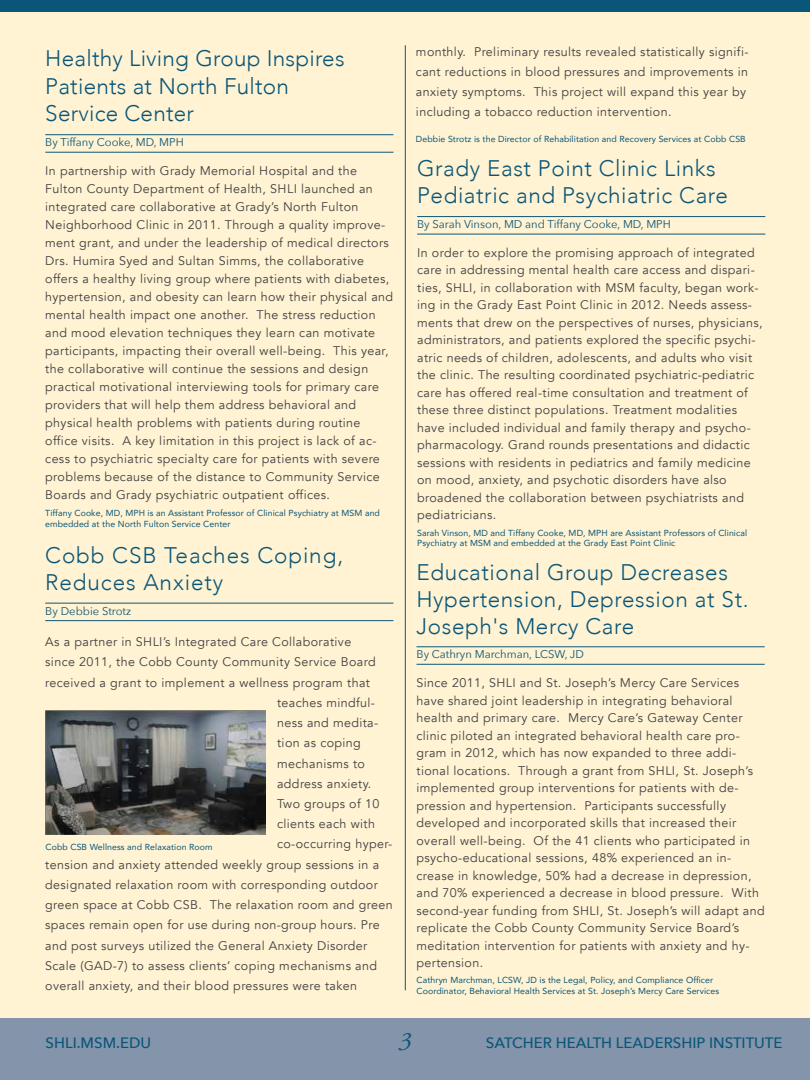
<style>
.page{position:relative;width:810px;height:1080px;background:#fff3d3}
.page>*{position:absolute;margin:0;border:0;box-sizing:border-box;transform-origin:0 0}
.t1{font:italic 25px "Adobe Garamond Pro";color:#0a5678}
.t2{font:300 22.5px/27px "Avenir";letter-spacing:.025em;color:#0a5678}
.t3{font:500 15px "Avenir Next";color:#0a5678}
.t4{font:12.5px/17.5px "Avenir";letter-spacing:.03em;color:#414042}
.t5{font:11.25px "Avenir Next";color:#0d5677}
.t6{font:8.75px/10.5px "Avenir";letter-spacing:.01em;color:#0a5678}
</style>
<div class="page">
<div style="left:0;top:1018px;width:810px;height:62px;background:#8394ab"></div>
<hr style="left:0;top:0;width:1px;height:1080px;background:#fff3d3">
<hr style="left:0;top:1019px;width:1px;height:61px;background:#8394ab">
<img style="left:46px;top:710px;width:220px;height:124px">
<div style="left:0;top:0;width:810px;height:12px;background:#0a5678"></div>
<hr style="left:405px;top:45px;width:1px;height:945px;background:#0a5678">
<hr style="left:45px;top:134px;width:348px;height:1px;background:#0d5677">
<hr style="left:45px;top:152px;width:348px;height:1px;background:#0d5677">
<hr style="left:45px;top:603px;width:348px;height:1px;background:#0d5677">
<hr style="left:45px;top:620px;width:348px;height:1px;background:#0d5677">
<hr style="left:417px;top:216px;width:348px;height:1px;background:#0d5677">
<hr style="left:417px;top:234px;width:348px;height:1px;background:#0d5677">
<hr style="left:417px;top:646px;width:348px;height:1px;background:#0d5677">
<hr style="left:417px;top:664px;width:348px;height:1px;background:#0d5677">
<h2 class="t2" style="left:45px;top:45px;width:301px;line-height:27.5px">Healthy Living Group Inspires<br>Patients at North Fulton<br>Service Center</h2>
<p class="t5" style="left:45px;top:133px;width:140px">By Tiffany Cooke, MD, MPH</p>
<p class="t4" style="left:45px;top:162px;width:350px;line-height:18px">In partnership with Grady Memorial Hospital and the Fulton County Department of Health, SHLI launched an integrated care collaborative at Grady’s North Fulton Neighborhood Clinic in 2011. Through a quality improve&shy;ment grant, and under the leadership of medical directors Drs. Humira Syed and Sultan Simms, the collaborative offers a healthy living group where patients with diabetes, hypertension, and obesity can learn how their physical and mental health impact one another. The stress reduction and mood elevation techniques they learn can motivate participants, impacting their overall well-being. This year, the collaborative will continue the sessions and design practical motivational interviewing tools for primary care providers that will help them address behavioral and physical health problems with patients during routine office visits. A key limitation in this project is lack of ac&shy;cess to psychiatric specialty care for patients with severe problems because of the distance to Community Service Boards and Grady psychiatric outpatient offices.</p>
<p class="t6" style="left:45px;top:507px;width:336px;line-height:11px">Tiffany Cooke, MD, MPH is an Assistant Professor of Clinical Psychiatry at MSM and embedded at the North Fulton Service Center</p>
<h2 class="t2" style="left:45px;top:541px;width:299px">Cobb CSB Teaches Coping,<br>Reduces Anxiety</h2>
<p class="t5" style="left:45px;top:601px;width:87px">By Debbie Strotz</p>
<p class="t4" style="left:45px;top:633px;width:308px">As a partner in SHLI’s Integrated Care Collaborative</p>
<p class="t4" style="left:45px;top:654px;width:332px">since 2011, the Cobb County Community Service Board</p>
<p class="t4" style="left:45px;top:674px;width:326px">received a grant to implement a wellness program that</p>
<p class="t4" style="left:277px;top:694px;width:99px">teaches mindful-</p>
<p class="t4" style="left:277px;top:714px;width:103px">ness and medita-</p>
<p class="t4" style="left:277px;top:734px;width:85px">tion as coping</p>
<p class="t4" style="left:277px;top:755px;width:89px">mechanisms to</p>
<p class="t4" style="left:277px;top:775px;width:96px">address anxiety.</p>
<p class="t4" style="left:277px;top:795px;width:104px">Two groups of 10</p>
<p class="t4" style="left:277px;top:815px;width:99px">clients each with</p>
<p class="t4" style="left:277px;top:836px;width:117px">co-occurring hyper-</p>
<p class="t4" style="left:45px;top:856px;width:335px">tension and anxiety attended weekly group sessions in a</p>
<p class="t4" style="left:45px;top:876px;width:334px">designated relaxation room with corresponding outdoor</p>
<p class="t4" style="left:45px;top:896px;width:349px">green space at Cobb CSB. The relaxation room and green</p>
<p class="t4" style="left:45px;top:917px;width:336px">spaces remain open for use during non-group hours. Pre</p>
<p class="t4" style="left:45px;top:937px;width:324px">and post surveys utilized the General Anxiety Disorder</p>
<p class="t4" style="left:45px;top:957px;width:333px">Scale (GAD-7) to assess clients’ coping mechanisms and</p>
<p class="t4" style="left:45px;top:977px;width:313px">overall anxiety, and their blood pressures were taken</p>
<p class="t6" style="left:46px;top:841px;width:169px">Cobb CSB Wellness and Relaxation Room</p>
<p class="t4" style="left:416px;top:42px;width:334px;line-height:20px">monthly. Preliminary results revealed statistically signifi&shy;cant reductions in blood pressures and improvements in anxiety symptoms. This project will expand this year by including a tobacco reduction intervention.</p>
<p class="t6" style="left:416px;top:133px;width:331px">Debbie Strotz is the Director of Rehabilitation and Recovery Services at Cobb CSB</p>
<h2 class="t2" style="left:417px;top:155px;width:312px">Grady East Point Clinic Links<br>Pediatric and Psychiatric Care</h2>
<p class="t5" style="left:417px;top:215px;width:255px">By Sarah Vinson, MD and Tiffany Cooke, MD, MPH</p>
<p class="t4" style="left:417px;top:244px;width:347px">In order to explore the promising approach of integrated care in addressing mental health care access and dispari&shy;ties, SHLI, in collaboration with MSM faculty, began work&shy;ing in the Grady East Point Clinic in 2012. Needs assess&shy;ments that drew on the perspectives of nurses, physicians, administrators, and patients explored the specific psychi&shy;atric needs of children, adolescents, and adults who visit the clinic. The resulting coordinated psychiatric-pediatric care has offered real-time consultation and treatment of these three distinct populations. Treatment modalities have included individual and family therapy and psycho&shy;pharmacology. Grand rounds presentations and didactic sessions with residents in pediatrics and family medicine on mood, anxiety, and psychotic disorders have also broadened the collaboration between psychiatrists and pediatricians.</p>
<p class="t6" style="left:417px;top:527px;width:332px">Sarah Vinson, MD and Tiffany Cooke, MD, MPH are Assistant Professors of Clinical<br>Psychiatry at MSM and embedded at the Grady East Point Clinic</p>
<h2 class="t2" style="left:417px;top:558px;width:334px">Educational Group Decreases<br>Hypertension, Depression at St.<br>Joseph's Mercy Care</h2>
<p class="t5" style="left:417px;top:645px;width:169px">By Cathryn Marchman, LCSW, JD</p>
<p class="t4" style="left:417px;top:674px;width:350px">Since 2011, SHLI and St. Joseph’s Mercy Care Services have shared joint leadership in integrating behavioral health and primary care. Mercy Care’s Gateway Center clinic piloted an integrated behavioral health care pro&shy;gram in 2012, which has now expanded to three addi&shy;tional locations. Through a grant from SHLI, St. Joseph’s implemented group interventions for patients with de&shy;pression and hypertension. Participants successfully developed and incorporated skills that increased their overall well-being. Of the 41 clients who participated in psycho-educational sessions, 48% experienced an in&shy;crease in knowledge, 50% had a decrease in depression, and 70% experienced a decrease in blood pressure. With second-year funding from SHLI, St. Joseph’s will adapt and replicate the Cobb County Community Service Board’s meditation intervention for patients with anxiety and hy&shy;pertension.</p>
<p class="t6" style="left:417px;top:975px;width:304px">Cathryn Marchman, LCSW, JD is the Legal, Policy, and Compliance Officer<br>Coordinator, Behavioral Health Services at St. Joseph’s Mercy Care Services</p>
<p class="t3" style="left:46px;top:1030px;width:107px">SHLI.MSM.EDU</p>
<h1 class="t1" style="left:399px;top:1026px;width:14px">3</h1>
<p class="t3" style="left:486px;top:1030px;width:298px">SATCHER HEALTH LEADERSHIP INSTITUTE</p>
</div>
